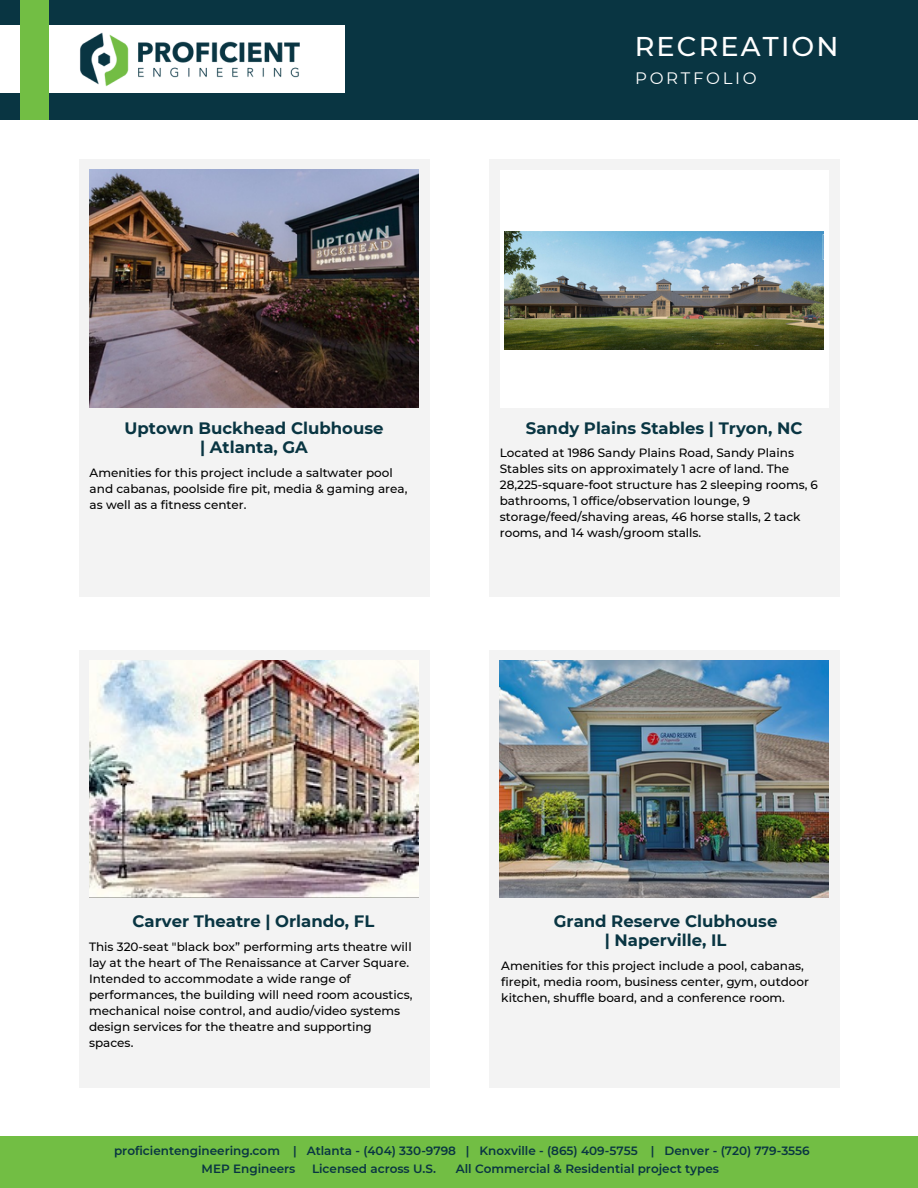
<style>
.page{position:relative;width:918px;height:1188px;background:#fff}
.page>*{position:absolute;margin:0;border:0;box-sizing:border-box;transform-origin:0 0}
.t1{font:500 27.15px "Montserrat";letter-spacing:.08em;color:#fff}
.t2{font:700 16.5px "Montserrat";color:#093542}
.t3{font:16.5px "Montserrat";letter-spacing:.16em;color:#fff}
.t4{font:500 12px/16px "Montserrat";color:#000}
.t5{font:600 12px "Montserrat";color:#093542}
</style>
<div class="page">
<div style="left:0;top:0;width:918px;height:119px;background:#093542"></div>
<div style="left:0;top:25px;width:344px;height:68px;background:#fff"></div>
<img style="left:80px;top:32px;width:220px;height:55px">
<div style="left:20px;top:0;width:28px;height:119px;background:#72be44"></div>
<div style="left:0;top:1136px;width:918px;height:52px;background:#72be44"></div>
<div style="left:79px;top:159px;width:351px;height:438px;background:#eee"></div>
<img style="left:90px;top:170px;width:328px;height:237px">
<div style="left:489px;top:159px;width:351px;height:438px;background:#eee"></div>
<div style="left:500px;top:170px;width:328px;height:237px;background:#fff"></div>
<div style="left:79px;top:650px;width:351px;height:438px;background:#eee"></div>
<img style="left:90px;top:661px;width:328px;height:237px">
<div style="left:489px;top:650px;width:351px;height:438px;background:#eee"></div>
<img style="left:500px;top:661px;width:328px;height:237px">
<img style="left:504px;top:231px;width:320px;height:118px">
<p class="t1" style="left:635px;top:30px;width:205px">RECREATION</p>
<p class="t3" style="left:635px;top:68px;width:123px">PORTFOLIO</p>
<p class="t2" style="left:125px;top:418px;width:260px">Uptown Buckhead Clubhouse</p>
<p class="t2" style="left:200px;top:437px;width:109px">| Atlanta, GA</p>
<p class="t4" style="left:90px;top:464px;width:319px">Amenities for this project include a saltwater pool and cabanas, poolside fire pit, media &amp; gaming area, as well as a fitness center.</p>
<p class="t2" style="left:526px;top:418px;width:278px">Sandy Plains Stables | Tryon, NC</p>
<p class="t4" style="left:500px;top:445px;width:320px">Located at 1986 Sandy Plains Road, Sandy Plains Stables sits on approximately 1 acre of land. The 28,225-square-foot structure has 2 sleeping rooms, 6 bathrooms, 1 office/observation lounge, 9 storage/feed/shaving areas, 46 horse stalls, 2 tack rooms, and 14 wash/groom stalls.</p>
<p class="t2" style="left:133px;top:911px;width:243px">Carver Theatre | Orlando, FL</p>
<p class="t4" style="left:89px;top:938px;width:325px">This 320-seat "black box” performing arts theatre will lay at the heart of The Renaissance at Carver Square.<br>Intended to accommodate a wide range of performances, the building will need room acoustics, mechanical noise control, and audio/video systems design services for the theatre and supporting spaces.</p>
<p class="t2" style="left:554px;top:911px;width:225px">Grand Reserve Clubhouse</p>
<p class="t2" style="left:605px;top:931px;width:123px">| Naperville, IL</p>
<p class="t4" style="left:501px;top:958px;width:309px">Amenities for this project include a pool, cabanas, firepit, media room, business center, gym, outdoor kitchen, shuffle board, and a conference room.</p>
<p class="t5" style="left:114px;top:1143px;width:697px">proficientengineering.com | Atlanta - (404) 330-9798 | Knoxville - (865) 409-5755 | Denver - (720) 779-3556</p>
<p class="t5" style="left:202px;top:1162px;width:95px">MEP Engineers</p>
<p class="t5" style="left:312px;top:1162px;width:125px">Licensed across U.S.</p>
<p class="t5" style="left:456px;top:1162px;width:265px">All Commercial &amp; Residential project types</p>
</div>
